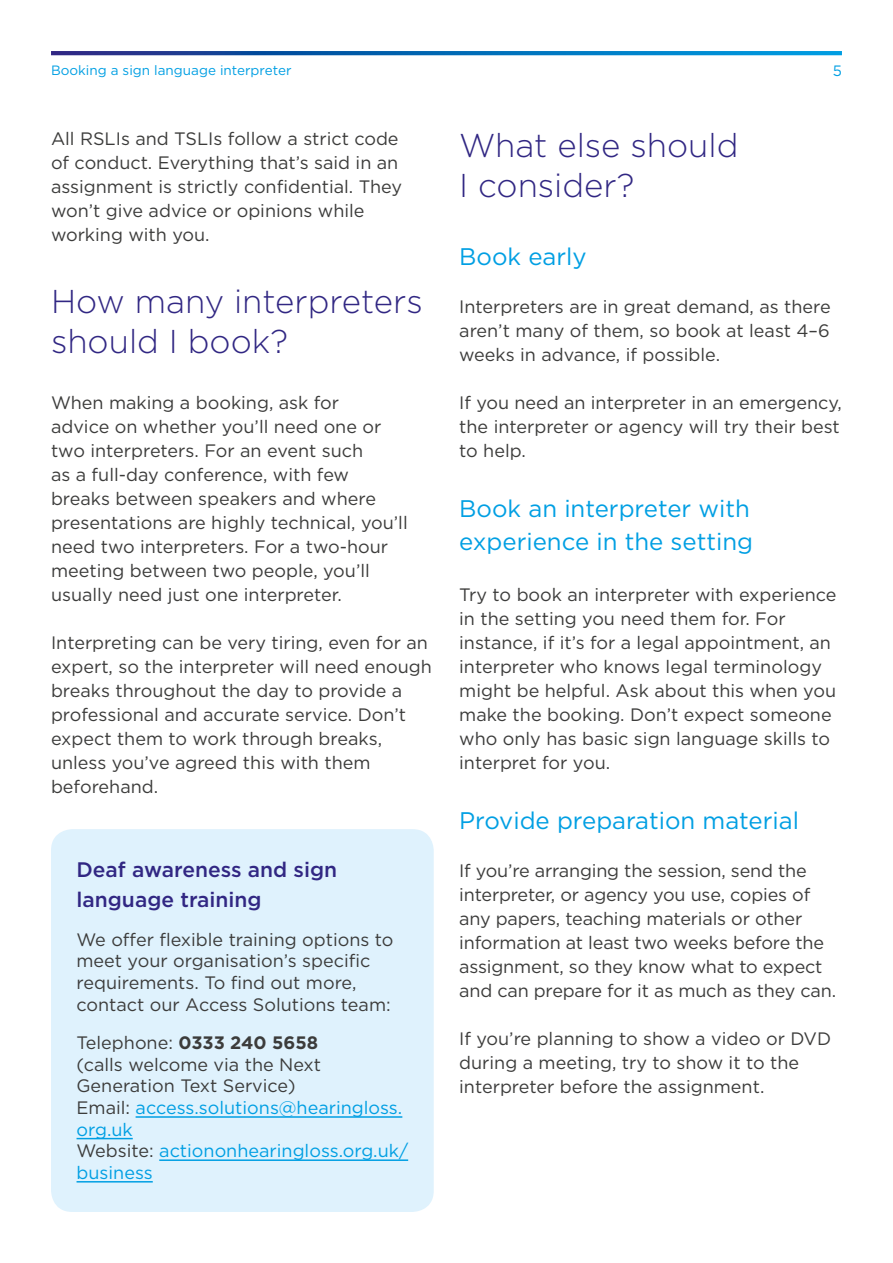
<style>
.page{position:relative;width:893px;height:1263px;background:#fff}
.page>*{position:absolute;margin:0;border:0;box-sizing:border-box;transform-origin:0 0}
.t1{font:300 33px/39.6px "Gotham";color:#312783}
.t2{font:24px/33px "Gotham";color:#009fe3}
.t3{font:500 21px/30px "Gotham";color:#312783}
.t4{font:18px/24px "Gotham";color:#3c3c3b}
.t5{font:18px/21.6px "Gotham";color:#009fe3}
.t6{font:15px "Gotham";color:#009fe3}
.t7{font:13.5px "Gotham";color:#009fe3}
.s1{color:#3c3c3b}
.s2{font-weight:700;color:#3c3c3b}
</style>
<div class="page">
<svg style="left:51px;top:51px;width:791px;height:4px;background:#0a67b3"></svg>
<div style="left:51px;top:829px;width:383px;height:383px;background:#dff2fd;border-radius:21px"></div>
<hr style="left:136px;top:1116px;width:266px;height:2px;background:#009fe3">
<hr style="left:77px;top:1138px;width:56px;height:1px;background:#009fe3">
<hr style="left:159px;top:1159px;width:249px;height:2px;background:#009fe3">
<hr style="left:77px;top:1181px;width:76px;height:1px;background:#009fe3">
<p class="t7" style="left:51px;top:61px;width:242px">Booking a sign language interpreter</p>
<p class="t6" style="left:833px;top:61px;width:11px">5</p>
<p class="t4" style="left:51px;top:126px;width:353px">All RSLIs and TSLIs follow a strict code of conduct. Everything that’s said in an assignment is strictly confidential. They won’t give advice or opinions while working with you.</p>
<h1 class="t1" style="left:51px;top:281px;width:373px">How many interpreters should I book?</h1>
<p class="t4" style="left:51px;top:390px;width:358px">When making a booking, ask for<br>advice on whether you’ll need one or two interpreters. For an event such<br>as a full-day conference, with few breaks between speakers and where presentations are highly technical, you’ll need two interpreters. For a two-hour meeting between two people, you’ll usually need just one interpreter.</p>
<p class="t4" style="left:51px;top:630px;width:382px">Interpreting can be very tiring, even for an expert, so the interpreter will need enough breaks throughout the day to provide a professional and accurate service. Don’t expect them to work through breaks, unless you’ve agreed this with them beforehand.</p>
<p class="t3" style="left:77px;top:854px;width:262px">Deaf awareness and sign language training</p>
<p class="t4" style="left:77px;top:928px;width:318px;line-height:21.6px">We offer flexible training options to meet your organisation’s specific requirements. To find out more, contact our Access Solutions team:</p>
<p class="t5" style="left:77px;top:1032px;width:333px"><span class="s1">Telephone:</span> <span class="s2">0333 240 5658<br></span><span class="s1">(calls welcome via the Next<br>Generation Text Service)<br>Email:</span> access.solutions@hearingloss. org.uk<br><span class="s1">Website:</span> actiononhearingloss.org.uk/ business</p>
<h1 class="t1" style="left:459px;top:125px;width:281px">What else should<br>I consider?</h1>
<h2 class="t2" style="left:459px;top:240px;width:129px">Book early</h2>
<p class="t4" style="left:459px;top:294px;width:373px;text-align:justify">Interpreters are in great demand, as there aren’t many of them, so book at least 4–6 weeks in advance, if possible.</p>
<p class="t4" style="left:459px;top:390px;width:384px">If you need an interpreter in an emergency, the interpreter or agency will try their best to help.</p>
<h2 class="t2" style="left:459px;top:492px;width:295px">Book an interpreter with experience in the setting</h2>
<p class="t4" style="left:459px;top:582px;width:379px">Try to book an interpreter with experience in the setting you need them for. For instance, if it’s for a legal appointment, an interpreter who knows legal terminology might be helpful. Ask about this when you make the booking. Don’t expect someone who only has basic sign language skills to interpret for you.</p>
<h2 class="t2" style="left:459px;top:804px;width:341px">Provide preparation material</h2>
<p class="t4" style="left:459px;top:858px;width:378px">If you’re arranging the session, send the interpreter, or agency you use, copies of any papers, teaching materials or other information at least two weeks before the assignment, so they know what to expect and can prepare for it as much as they can.</p>
<p class="t4" style="left:459px;top:1026px;width:373px">If you’re planning to show a video or DVD during a meeting, try to show it to the interpreter before the assignment.</p>
</div>
